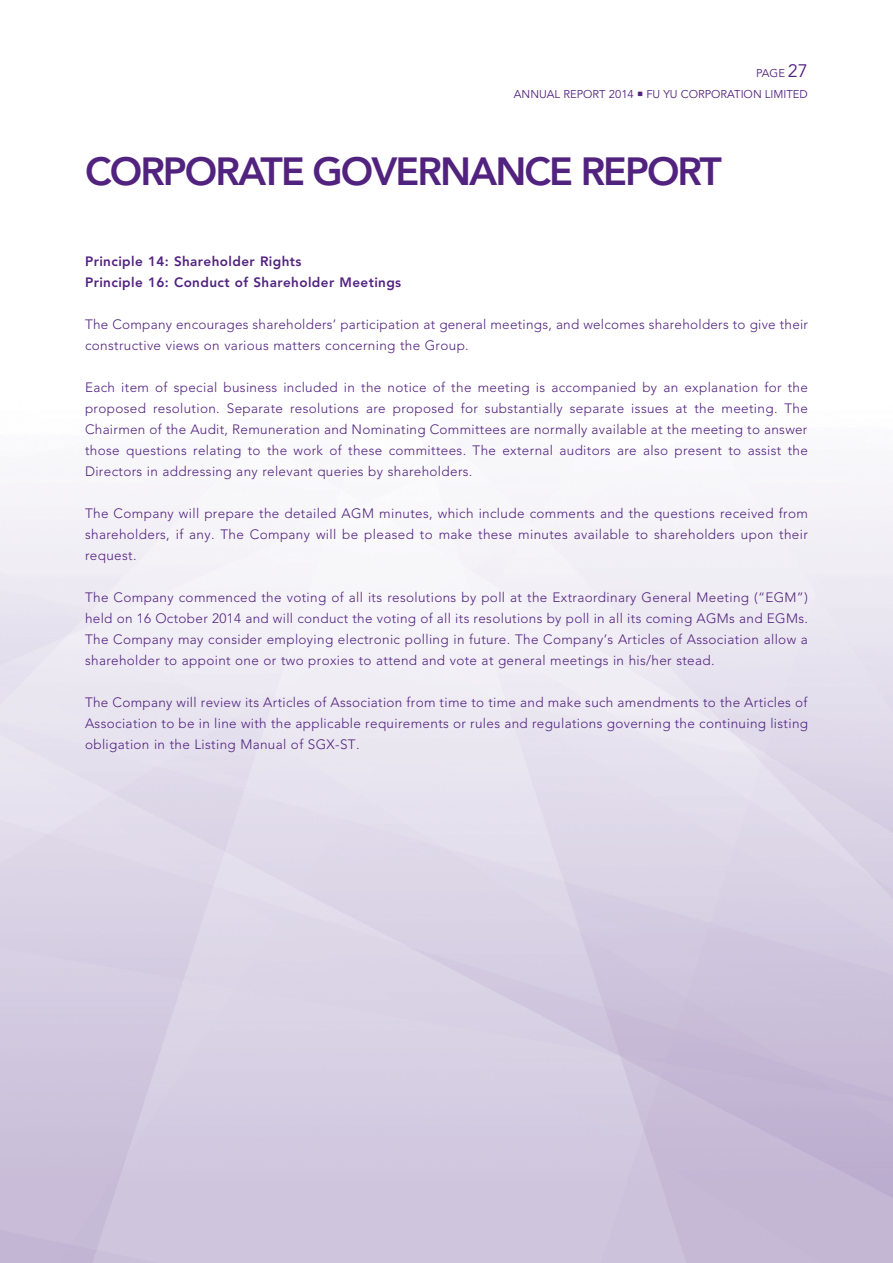
<style>
.page{position:relative;width:893px;height:1263px;background:#fff}
.page>*{position:absolute;margin:0;border:0;box-sizing:border-box;transform-origin:0 0}
.t1{font:800 39px "Avenir LT Std";letter-spacing:-.05em;color:#52227f}
._00_E_Body_Text{font:300 13.5px/21px "Avenir LT Std";letter-spacing:.025em;color:#52227f;text-align:justify}
._02_E_Subheading_Bod{font:800 13.5px "Avenir LT Std";letter-spacing:.03em;color:#52227f}
.t2{font:11.25px "Avenir LT Std";color:#52227f}
.s1{font-size:18px}
</style>
<div class="page">
<p class="t2" style="left:756px;top:67px;width:53px">PAGE <span class="s1">27</span></p>
<p class="t2" style="left:514px;top:88px;width:295px">ANNUAL REPORT 2014 ○ FU YU CORPORATION LIMITED</p>
<h1 class="t1" style="left:85px;top:149px;width:638px">CORPORATE GOVERNANCE REPORT</h1>
<p class="_02_E_Subheading_Bod" style="left:85px;top:254px;width:218px">Principle 14: Shareholder Rights</p>
<p class="_02_E_Subheading_Bod" style="left:85px;top:275px;width:318px">Principle 16: Conduct of Shareholder Meetings</p>
<p class="_00_E_Body_Text" style="left:85px;top:314px;width:725px">The Company encourages shareholders’ participation at general meetings, and welcomes shareholders to give their constructive views on various matters concerning the Group.</p>
<p class="_00_E_Body_Text" style="left:85px;top:377px;width:724px">Each item of special business included in the notice of the meeting is accompanied by an explanation for the proposed resolution. Separate resolutions are proposed for substantially separate issues at the meeting. The Chairmen of the Audit, Remuneration and Nominating Committees are normally available at the meeting to answer those questions relating to the work of these committees. The external auditors are also present to assist the Directors in addressing any relevant queries by shareholders.</p>
<p class="_00_E_Body_Text" style="left:85px;top:503px;width:724px">The Company will prepare the detailed AGM minutes, which include comments and the questions received from shareholders, if any. The Company will be pleased to make these minutes available to shareholders upon their request.</p>
<p class="_00_E_Body_Text" style="left:85px;top:587px;width:724px">The Company commenced the voting of all its resolutions by poll at the Extraordinary General Meeting (“EGM”) held on 16 October 2014 and will conduct the voting of all its resolutions by poll in all its coming AGMs and EGMs.<br>The Company may consider employing electronic polling in future. The Company’s Articles of Association allow a shareholder to appoint one or two proxies to attend and vote at general meetings in his/her stead.</p>
<p class="_00_E_Body_Text" style="left:85px;top:692px;width:725px">The Company will review its Articles of Association from time to time and make such amendments to the Articles of Association to be in line with the applicable requirements or rules and regulations governing the continuing listing obligation in the Listing Manual of SGX-ST.</p>
</div>
